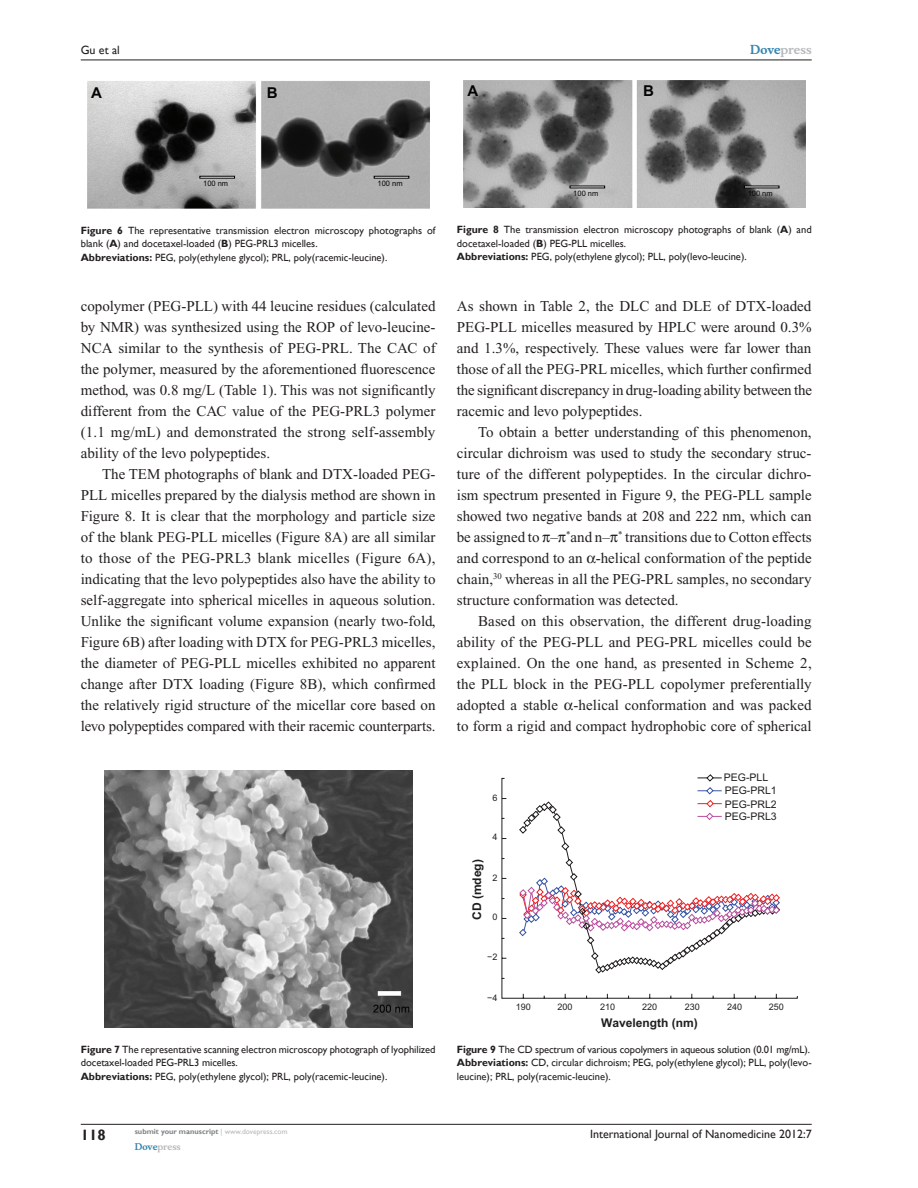
<style>
.page{position:relative;width:918px;height:1188px;background:#fff}
.page>*{position:absolute;margin:0;border:0;box-sizing:border-box;transform-origin:0 0}
.t1{font:15px/21px "Times New Roman";color:#231f20;text-align:justify}
.t2{font:700 15px "Arial";color:#040503}
.t3{font:700 15px "Gill Sans";color:#231f20}
.t4{font:12px "Gill Sans";color:#231f20}
.t5{font:700 12px "Arial";color:#201d1e}
.t6{font:700 12px "Musee";color:#b8b9bc}
.t7{font:10.5px/13.5px "Gill Sans";color:#231f20}
.t8{font:10.5px/13px "Arial";color:#201d1e}
.t9{font:9px "Arial";color:#201d1e}
.t10{font:700 9px "Musee";color:#b8b9bc}
.t11{font:700 7.5px "Gill Sans";color:#808285}
.t12{font:7.5px "Arial";color:#040503}
.s1{color:#3485ae}
.s2{font-weight:700}
.s3{font-weight:400;color:#b8b9bc}
</style>
<div class="page">
<img style="left:104px;top:771px;width:308px;height:256px">
<img style="left:87px;top:81px;width:342px;height:128px">
<div style="left:200px;top:176px;width:35px;height:2px;background:#fff;border:1px solid #040503"></div>
<div style="left:374px;top:176px;width:35px;height:2px;background:#fff;border:1px solid #040503"></div>
<img style="left:463px;top:81px;width:342px;height:127px">
<hr style="left:570px;top:186px;width:35px;height:2px;background:#fff">
<hr style="left:744px;top:186px;width:35px;height:2px;background:#fff">
<svg style="left:501px;top:778px;width:297px;height:221px"></svg>
<svg style="left:698px;top:800px;width:24px;height:7px"></svg>
<svg style="left:698px;top:813px;width:24px;height:7px"></svg>
<svg style="left:566px;top:859px;width:7px;height:7px"></svg>
<svg style="left:698px;top:774px;width:24px;height:7px"></svg>
<svg style="left:562px;top:843px;width:7px;height:7px"></svg>
<svg style="left:519px;top:802px;width:46px;height:32px"></svg>
<svg style="left:519px;top:873px;width:261px;height:100px"></svg>
<hr style="left:81px;top:1124px;width:731px;height:1px;background:#231f20">
<hr style="left:81px;top:60px;width:731px;height:1px;background:#231f20">
<p class="t4" style="left:81px;top:43px;width:41px">Gu et al</p>
<p class="t2" style="left:91px;top:84px;width:12px">A</p>
<p class="t2" style="left:267px;top:84px;width:12px">B</p>
<p class="t2" style="left:467px;top:82px;width:12px">A</p>
<p class="t2" style="left:643px;top:82px;width:12px">B</p>
<p class="t6" style="left:750px;top:43px;width:63px"><span class="s1">Dove</span>press</p>
<p class="t12" style="left:203px;top:180px;width:27px">100 nm</p>
<p class="t12" style="left:378px;top:180px;width:27px">100 nm</p>
<p class="t7" style="left:81px;top:224px;width:356px"><span class="s2">Figure 6</span> The representative transmission electron microscopy photographs of blank (<span class="s2">A</span>) and docetaxel-loaded (<span class="s2">B</span>) PEG-PRL3 micelles.<br><span class="s2">Abbreviations:</span> PEG, poly(ethylene glycol); PRL, poly(racemic-leucine).</p>
<p class="t1" style="left:81px;top:295px;width:357px">copolymer (PEG-PLL) with 44 leucine residues (calculated by NMR) was synthesized using the ROP of levo-leucine-NCA similar to the synthesis of PEG-PRL. The CAC of the polymer, measured by the aforementioned fluorescence method, was 0.8 mg/L (Table 1). This was not significantly different from the CAC value of the PEG-PRL3 polymer (1.1 mg/mL) and demonstrated the strong self-assembly ability of the levo polypeptides.</p>
<p class="t1" style="left:81px;top:463px;width:356px;text-indent:21px">The TEM photographs of blank and DTX-loaded PEG-PLL micelles prepared by the dialysis method are shown in Figure 8. It is clear that the morphology and particle size of the blank PEG-PLL micelles (Figure 8A) are all similar to those of the PEG-PRL3 blank micelles (Figure 6A), indicating that the levo polypeptides also have the ability to self-aggregate into spherical micelles in aqueous solution.<br>Unlike the significant volume expansion (nearly two-fold, Figure 6B) after loading with DTX for PEG-PRL3 micelles, the diameter of PEG-PLL micelles exhibited no apparent change after DTX loading (Figure 8B), which confirmed the relatively rigid structure of the micellar core based on levo polypeptides compared with their racemic counterparts.</p>
<p class="t7" style="left:81px;top:1042px;width:356px"><span class="s2">Figure 7</span> The representative scanning electron microscopy photograph of lyophilized docetaxel-loaded PEG-PRL3 micelles.<br><span class="s2">Abbreviations:</span> PEG, poly(ethylene glycol); PRL, poly(racemic-leucine).</p>
<p class="t3" style="left:81px;top:1126px;width:26px">118</p>
<p class="t11" style="left:135px;top:1127px;width:154px">submit your manuscript <span class="s3">| www.dovepress.com</span></p>
<p class="t10" style="left:135px;top:1141px;width:48px"><span class="s1">Dove</span>press</p>
<p class="t12" style="left:573px;top:189px;width:27px">100 nm</p>
<p class="t12" style="left:748px;top:189px;width:27px">100 nm</p>
<p class="t7" style="left:457px;top:223px;width:356px"><span class="s2">Figure 8</span> The transmission electron microscopy photographs of blank (<span class="s2">A</span>) and docetaxel-loaded (<span class="s2">B</span>) PEG-PLL micelles.<br><span class="s2">Abbreviations:</span> PEG, poly(ethylene glycol); PLL, poly(levo-leucine).</p>
<p class="t1" style="left:457px;top:295px;width:357px">As shown in Table 2, the DLC and DLE of DTX-loaded PEG-PLL micelles measured by HPLC were around 0.3% and 1.3%, respectively. These values were far lower than those of all the PEG-PRL micelles, which further confirmed the significant discrepancy in drug-loading ability between the racemic and levo polypeptides.</p>
<p class="t1" style="left:457px;top:421px;width:356px;text-indent:21px">To obtain a better understanding of this phenomenon, circular dichroism was used to study the secondary struc&shy;ture of the different polypeptides. In the circular dichro&shy;ism spectrum presented in Figure 9, the PEG-PLL sample showed two negative bands at 208 and 222 nm, which can be assigned to – <sup>*</sup>and n– <sup>*</sup> transitions due to Cotton effects and correspond to an -helical conformation of the peptide chain,<sup>30</sup> whereas in all the PEG-PRL samples, no secondary structure conformation was detected.</p>
<p class="t1" style="left:457px;top:610px;width:356px;text-indent:21px">Based on this observation, the different drug-loading ability of the PEG-PLL and PEG-PRL micelles could be explained. On the one hand, as presented in Scheme 2, the PLL block in the PEG-PLL copolymer preferentially adopted a stable -helical conformation and was packed to form a rigid and compact hydrophobic core of spherical</p>
<p class="t9" style="left:492px;top:793px;width:7px">6</p>
<p class="t5" style="left:470px;top:920px;width:62px;rotate:-90deg">CD (mdeg)</p>
<p class="t9" style="left:492px;top:832px;width:7px">4</p>
<p class="t9" style="left:492px;top:873px;width:7px">2</p>
<p class="t9" style="left:492px;top:912px;width:7px">0</p>
<p class="t9" style="left:487px;top:952px;width:12px">−2</p>
<p class="t9" style="left:487px;top:992px;width:12px">−4</p>
<p class="t9" style="left:516px;top:1001px;width:17px">190</p>
<p class="t8" style="left:724px;top:771px;width:54px">PEG-PLL<br>PEG-PRL1<br>PEG-PRL2<br>PEG-PRL3</p>
<p class="t9" style="left:558px;top:1001px;width:17px">200</p>
<p class="t9" style="left:600px;top:1001px;width:17px">210</p>
<p class="t9" style="left:642px;top:1001px;width:17px">220</p>
<p class="t9" style="left:685px;top:1001px;width:17px">230</p>
<p class="t9" style="left:727px;top:1001px;width:17px">240</p>
<p class="t9" style="left:769px;top:1001px;width:17px">250</p>
<p class="t5" style="left:601px;top:1016px;width:98px">Wavelength (nm)</p>
<p class="t7" style="left:457px;top:1042px;width:356px"><span class="s2">Figure 9</span> The CD spectrum of various copolymers in aqueous solution (0.01 mg/mL).<br><span class="s2">Abbreviations:</span> CD, circular dichroism; PEG, poly(ethylene glycol); PLL, poly(levo&shy;leucine); PRL, poly(racemic-leucine).</p>
<p class="t4" style="left:590px;top:1127px;width:223px">International Journal of Nanomedicine 2012:7</p>
</div>
